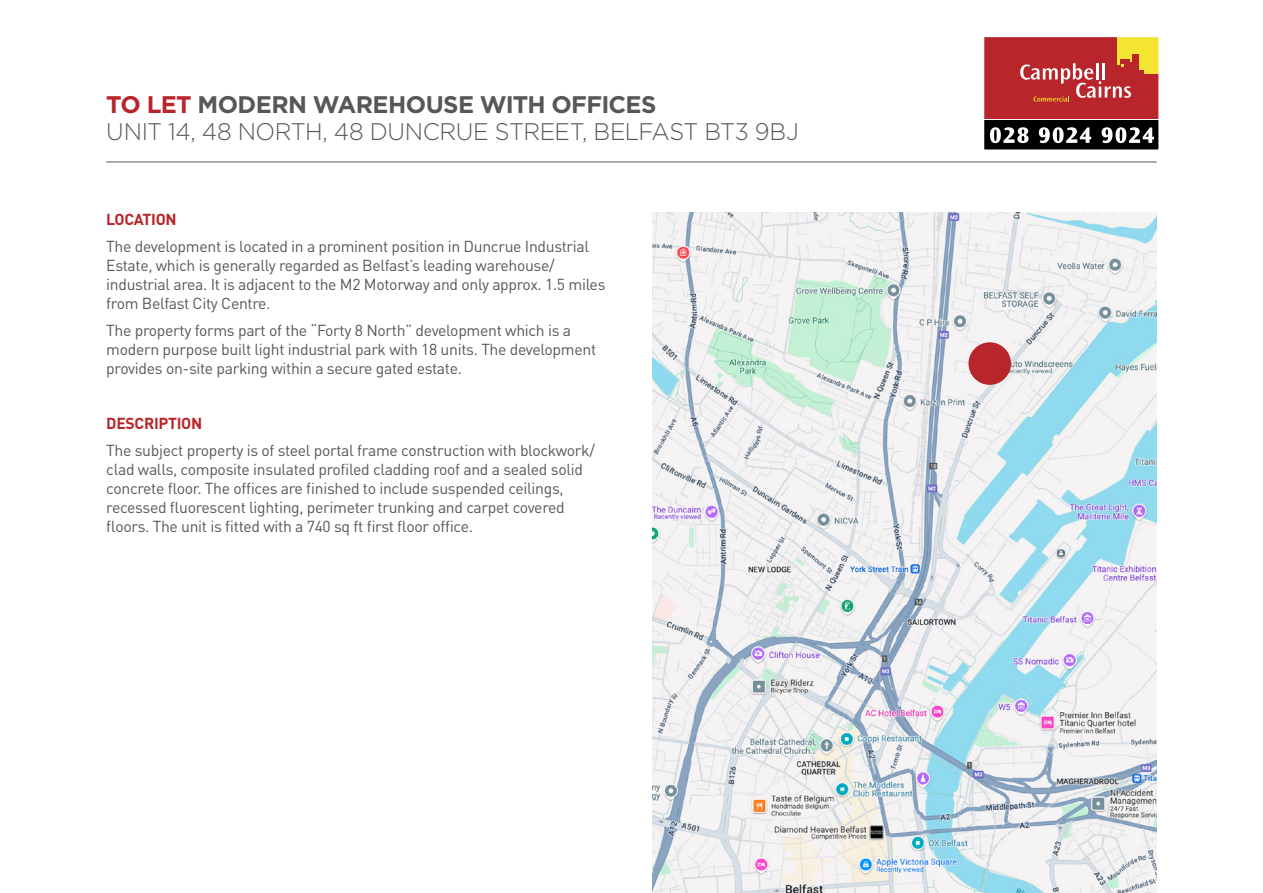
<style>
.page{position:relative;width:1263px;height:893px;background:#fff}
.page>*{position:absolute;margin:0;border:0;box-sizing:border-box;transform-origin:0 0}
.t1{font:300 24px/27px "Gotham HTF";letter-spacing:-.02em;color:#575756;scale:.96 1}
.t2{font:15.75px/18.9px "DIN Pro";letter-spacing:-.02em;color:#575756}
.t3{font:700 15.75px "DIN Pro";letter-spacing:-.02em;color:#b8252a}
.s1{font-weight:700;color:#b8252a}
.s2{font-weight:700}
</style>
<div class="page">
<div style="left:984px;top:37px;width:175px;height:82px;background:#b8252a"></div>
<div style="left:1117px;top:37px;width:42px;height:28px;background:#f4e533"></div>
<div style="left:1139px;top:59px;width:20px;height:15px;background:#f4e533"></div>
<div style="left:1132px;top:55px;width:7px;height:20px;background:#b8252a"></div>
<div style="left:1120px;top:59px;width:9px;height:9px;background:#b8252a"></div>
<div style="left:1133px;top:70px;width:10px;height:7px;background:#b8252a"></div>
<div style="left:1127px;top:62px;width:9px;height:9px;background:#b8252a"></div>
<svg style="left:1020px;top:63px;width:111px;height:39px"></svg>
<div style="left:984px;top:120px;width:174px;height:30px;background:#000"></div>
<svg style="left:990px;top:127px;width:38px;height:16px"></svg>
<svg style="left:1039px;top:127px;width:52px;height:16px"></svg>
<svg style="left:1101px;top:127px;width:53px;height:16px"></svg>
<div style="left:983px;top:36px;width:177px;height:115px;border:1px solid #fff"></div>
<img style="left:653px;top:213px;width:504px;height:680px">
<hr style="left:106px;top:162px;width:1051px;height:1px;background:#575756">
<div style="left:968px;top:342px;width:43px;height:43px;background:#b8252a;border-radius:50%"></div>
<h1 class="t1" style="left:106px;top:90px;width:723px"><span class="s1">TO LET</span> <span class="s2">MODERN WAREHOUSE WITH OFFICES<br></span>UNIT 14, 48 NORTH, 48 DUNCRUE STREET, BELFAST BT3 9BJ</h1>
<p class="t3" style="left:106px;top:208px;width:72px">LOCATION</p>
<p class="t2" style="left:106px;top:236px;width:501px">The development is located in a prominent position in Duncrue Industrial Estate, which is generally regarded as Belfast’s leading warehouse/ industrial area. It is adjacent to the M2 Motorway and only approx. 1.5 miles from Belfast City Centre.</p>
<p class="t2" style="left:106px;top:320px;width:491px">The property forms part of the “Forty 8 North” development which is a modern purpose built light industrial park with 18 units. The development provides on-site parking within a secure gated estate.</p>
<p class="t3" style="left:106px;top:412px;width:97px">DESCRIPTION</p>
<p class="t2" style="left:106px;top:440px;width:490px">The subject property is of steel portal frame construction with blockwork/ clad walls, composite insulated profiled cladding roof and a sealed solid concrete floor. The offices are finished to include suspended ceilings, recessed fluorescent lighting, perimeter trunking and carpet covered floors. The unit is fitted with a 740 sq ft first floor office.</p>
</div>
